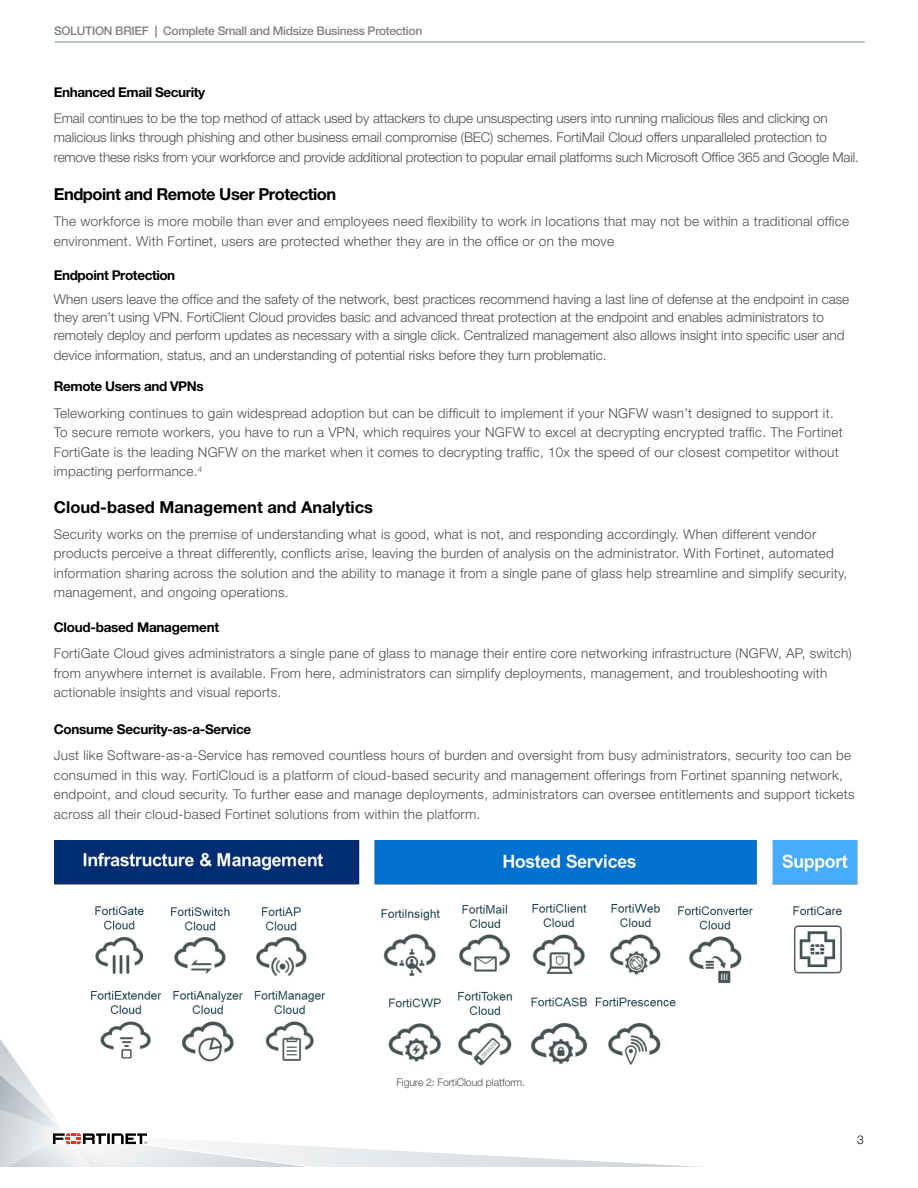
<style>
.page{position:relative;width:918px;height:1188px;background:#fff}
.page>*{position:absolute;margin:0;border:0;box-sizing:border-box;transform-origin:0 0}
.t1{font:700 16.5px "Helvetica Neue LT Pro";color:#000}
.t2{font:700 16.5px "Helvetica Neue LT Pro";letter-spacing:-.03em;color:#000}
.t3{font:300 13.5px/19.5px "Helvetica Neue LT Pro";letter-spacing:.02em;color:#4d4d4f}
.t4{font:300 13.5px/18px "Helvetica Neue LT Pro";color:#4d4d4f}
.t5{font:300 13.5px/19.5px "Helvetica Neue LT Pro";letter-spacing:-.01em;color:#4d4d4f}
.t6{font:700 13.5px "Helvetica Neue LT Pro";letter-spacing:-.03em;color:#000}
.t7{font:500 12px "Helvetica Neue LT Pro";letter-spacing:-.025em;color:#808285}
.t8{font:300 12px "Helvetica Neue LT Pro";color:#000}
.t9{font:300 10.5px "Helvetica Neue LT Pro";letter-spacing:-.01em;color:#4d4d4f}
.s1{font-weight:700}
</style>
<div class="page">
<hr style="left:55px;top:42px;width:810px;height:1px;background:#738592">
<svg style="left:0;top:1039px;width:701px;height:128px"></svg>
<img style="left:54px;top:841px;width:804px;height:225px">
<p class="t7" style="left:54px;top:23px;width:370px">SOLUTION BRIEF <span class="s1">|</span> Complete Small and Midsize Business Protection</p>
<p class="t6" style="left:54px;top:83px;width:153px">Enhanced Email Security</p>
<p class="t5" style="left:54px;top:108px;width:806px">Email continues to be the top method of attack used by attackers to dupe unsuspecting users into running malicious files and clicking on malicious links through phishing and other business email compromise (BEC) schemes. FortiMail Cloud offers unparalleled protection to remove these risks from your workforce and provide additional protection to popular email platforms such Microsoft Office 365 and Google Mail.</p>
<p class="t2" style="left:54px;top:184px;width:284px">Endpoint and Remote User Protection</p>
<p class="t3" style="left:54px;top:212px;width:797px">The workforce is more mobile than ever and employees need flexibility to work in locations that may not be within a traditional office environment. With Fortinet, users are protected whether they are in the office or on the move</p>
<p class="t6" style="left:54px;top:266px;width:123px">Endpoint Protection</p>
<p class="t4" style="left:54px;top:290px;width:797px">When users leave the office and the safety of the network, best practices recommend having a last line of defense at the endpoint in case they aren’t using VPN. FortiClient Cloud provides basic and advanced threat protection at the endpoint and enables administrators to remotely deploy and perform updates as necessary with a single click. Centralized management also allows insight into specific user and</p>
<p class="t4" style="left:54px;top:346px;width:554px">device information, status, and an understanding of potential risks before they turn problematic.</p>
<p class="t6" style="left:54px;top:378px;width:151px">Remote Users and VPNs</p>
<p class="t3" style="left:54px;top:403px;width:790px">Teleworking continues to gain widespread adoption but can be difficult to implement if your NGFW wasn’t designed to support it.<br>To secure remote workers, you have to run a VPN, which requires your NGFW to excel at decrypting encrypted traffic. The Fortinet FortiGate is the leading NGFW on the market when it comes to decrypting traffic, 10x the speed of our closest competitor without impacting performance.<sup>4</sup></p>
<p class="t1" style="left:54px;top:497px;width:321px">Cloud-based Management and Analytics</p>
<p class="t3" style="left:54px;top:524px;width:795px">Security works on the premise of understanding what is good, what is not, and responding accordingly. When different vendor products perceive a threat differently, conflicts arise, leaving the burden of analysis on the administrator. With Fortinet, automated information sharing across the solution and the ability to manage it from a single pane of glass help streamline and simplify security, management, and ongoing operations.</p>
<p class="t6" style="left:54px;top:619px;width:167px">Cloud-based Management</p>
<p class="t3" style="left:54px;top:643px;width:800px">FortiGate Cloud gives administrators a single pane of glass to manage their entire core networking infrastructure (NGFW, AP, switch) from anywhere internet is available. From here, administrators can simplify deployments, management, and troubleshooting with actionable insights and visual reports.</p>
<p class="t6" style="left:54px;top:721px;width:199px">Consume Security-as-a-Service</p>
<p class="t3" style="left:54px;top:745px;width:802px">Just like Software-as-a-Service has removed countless hours of burden and oversight from busy administrators, security too can be consumed in this way. FortiCloud is a platform of cloud-based security and management offerings from Fortinet spanning network, endpoint, and cloud security. To further ease and manage deployments, administrators can oversee entitlements and support tickets across all their cloud-based Fortinet solutions from within the platform.</p>
<p class="t9" style="left:396px;top:1076px;width:130px">Figure 2: FortiCloud platform.</p>
<p class="t8" style="left:857px;top:1133px;width:8px">3</p>
</div>
